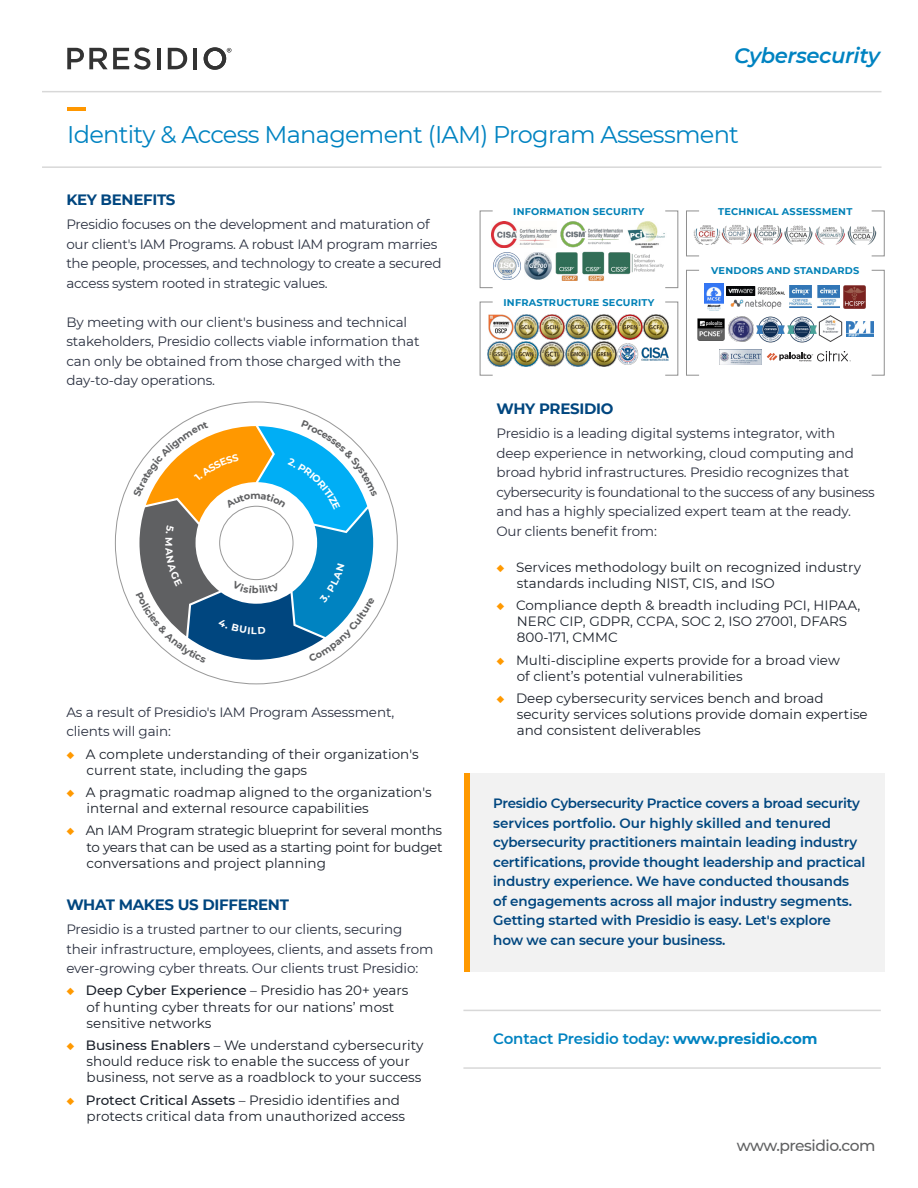
<style>
.page{position:relative;width:918px;height:1188px;background:#fff}
.page>*{position:absolute;margin:0;border:0;box-sizing:border-box;transform-origin:0 0}
.t1{font:24.15px "Montserrat";letter-spacing:-.03em;color:#0083c1}
.t2{font:italic 600 21.15px "Montserrat";color:#0083c1}
.t3{font:500 15.45px "Montserrat";letter-spacing:-.03em;color:#606162}
.t4{font:700 15px "Montserrat";letter-spacing:-.02em;color:#00467f}
.t5{font:600 15px "Montserrat";letter-spacing:-.01em;color:#0083c1}
.t6{font:13.5px/16.2px "Montserrat";color:#1a202a}
.t7{font:13.5px/19.5px "Montserrat";letter-spacing:-.01em;color:#2a3040}
.t8{font:600 13.5px/19.5px "Montserrat";letter-spacing:-.01em;color:#00467f}
.t9{font:13.5px/19.5px "Montserrat";letter-spacing:-.01em;color:#2b303f}
.t10{font:700 9.75px "Montserrat";letter-spacing:.02em;color:#0081b7}
.s1{color:#f90}
.s2{font-weight:500}
.s3{font-weight:700}
</style>
<div class="page">
<hr style="left:67px;top:108px;width:19px;height:3px;background:#ff9700">
<svg style="left:67px;top:47px;width:83px;height:23px"></svg>
<hr style="left:157px;top:48px;width:3px;height:21px;background:#333">
<svg style="left:168px;top:48px;width:19px;height:21px"></svg>
<hr style="left:194px;top:48px;width:3px;height:21px;background:#333">
<svg style="left:204px;top:47px;width:28px;height:23px"></svg>
<hr style="left:42px;top:91px;width:840px;height:1px;background:#d8d8d8">
<hr style="left:42px;top:166px;width:840px;height:2px;background:#d8d8d8">
<div style="left:480px;top:211px;width:13px;height:77px;border:1px solid #8f8f8f"></div>
<div style="left:665px;top:211px;width:13px;height:77px;border:1px solid #8f8f8f"></div>
<div style="left:480px;top:302px;width:13px;height:74px;border:1px solid #8f8f8f"></div>
<div style="left:665px;top:302px;width:13px;height:74px;border:1px solid #8f8f8f"></div>
<div style="left:686px;top:211px;width:13px;height:45px;border:1px solid #8f8f8f"></div>
<div style="left:871px;top:211px;width:14px;height:45px;border:1px solid #8f8f8f"></div>
<img style="left:560px;top:220px;width:107px;height:29px">
<img style="left:492px;top:221px;width:65px;height:26px">
<img style="left:555px;top:252px;width:50px;height:29px">
<img style="left:608px;top:249px;width:59px;height:28px">
<img style="left:494px;top:253px;width:27px;height:27px">
<img style="left:524px;top:253px;width:27px;height:27px">
<img style="left:720px;top:225px;width:32px;height:20px">
<img style="left:753px;top:225px;width:16px;height:20px">
<img style="left:769px;top:225px;width:42px;height:20px">
<img style="left:811px;top:226px;width:34px;height:19px">
<img style="left:847px;top:225px;width:30px;height:22px">
<img style="left:694px;top:225px;width:26px;height:20px">
<img style="left:618px;top:314px;width:51px;height:25px">
<img style="left:488px;top:314px;width:128px;height:26px">
<img style="left:514px;top:342px;width:76px;height:25px">
<img style="left:488px;top:342px;width:24px;height:25px">
<img style="left:618px;top:343px;width:51px;height:22px">
<img style="left:592px;top:342px;width:24px;height:24px">
<div style="left:686px;top:270px;width:13px;height:106px;border:1px solid #8f8f8f"></div>
<div style="left:871px;top:270px;width:14px;height:106px;border:1px solid #8f8f8f"></div>
<img style="left:697px;top:318px;width:28px;height:22px">
<img style="left:728px;top:317px;width:25px;height:25px">
<img style="left:756px;top:316px;width:29px;height:27px">
<img style="left:787px;top:316px;width:29px;height:27px">
<img style="left:846px;top:321px;width:27px;height:16px">
<img style="left:818px;top:316px;width:25px;height:26px">
<img style="left:705px;top:283px;width:18px;height:28px">
<img style="left:727px;top:286px;width:57px;height:9px">
<img style="left:730px;top:299px;width:51px;height:10px">
<img style="left:843px;top:285px;width:23px;height:23px">
<img style="left:789px;top:285px;width:23px;height:23px">
<img style="left:817px;top:285px;width:22px;height:23px">
<img style="left:720px;top:349px;width:41px;height:16px">
<svg style="left:767px;top:351px;width:84px;height:10px"></svg>
<hr style="left:463px;top:1010px;width:418px;height:1px;background:#d8d8d8">
<hr style="left:463px;top:1067px;width:418px;height:2px;background:#d8d8d8">
<div style="left:464px;top:773px;width:420px;height:199px;background:#f2f2f2"></div>
<div style="left:464px;top:773px;width:5px;height:199px;background:#f90"></div>
<svg style="left:133px;top:420px;width:244px;height:243px"></svg>
<h2 class="t2" style="left:735px;top:40px;width:147px;rotate:1deg">Cybersecurity</h2>
<h1 class="t1" style="left:67px;top:118px;width:673px">Identity &amp; Access Management (IAM) Program Assessment</h1>
<p class="t4" style="left:66px;top:189px;width:111px">KEY BENEFITS</p>
<p class="t7" style="left:66px;top:214px;width:377px">Presidio focuses on the development and maturation of our client's IAM Programs. A robust IAM program marries the people, processes, and technology to create a secured access system rooted in strategic values.</p>
<p class="t7" style="left:66px;top:312px;width:355px">By meeting with our client's business and technical stakeholders, Presidio collects viable information that can only be obtained from those charged with the day-to-day operations.</p>
<p class="t7" style="left:66px;top:702px;width:329px">As a result of Presidio's IAM Program Assessment, clients will gain:</p>
<p class="t6" style="left:87px;top:745px;width:334px;text-indent:-20px"><span class="s1">◆</span> A complete understanding of their organization's current state, including the gaps</p>
<p class="t6" style="left:87px;top:784px;width:347px;text-indent:-20px"><span class="s1">◆</span> A pragmatic roadmap aligned to the organization's internal and external resource capabilities</p>
<p class="t6" style="left:87px;top:822px;width:358px;text-align:justify;text-indent:-20px"><span class="s1">◆</span> An IAM Program strategic blueprint for several months to years that can be used as a starting point for budget conversations and project planning</p>
<p class="t4" style="left:66px;top:894px;width:224px">WHAT MAKES US DIFFERENT</p>
<p class="t7" style="left:66px;top:919px;width:369px">Presidio is a trusted partner to our clients, securing their infrastructure, employees, clients, and assets from ever-growing cyber threats. Our clients trust Presidio:</p>
<p class="t6" style="left:87px;top:982px;width:323px;text-indent:-20px"><span class="s1">◆</span> <span class="s2">Deep Cyber Experience</span> – Presidio has 20+ years of hunting cyber threats for our nations’ most sensitive networks</p>
<p class="t6" style="left:87px;top:1037px;width:338px;text-indent:-20px"><span class="s1">◆</span> <span class="s2">Business Enablers</span> – We understand cybersecurity should reduce risk to enable the success of your business, not serve as a roadblock to your success</p>
<p class="t6" style="left:87px;top:1091px;width:320px;text-indent:-20px"><span class="s1">◆</span> <span class="s2">Protect Critical Assets</span> – Presidio identifies and protects critical data from unauthorized access</p>
<p class="t10" style="left:513px;top:204px;width:133px">INFORMATION SECURITY</p>
<p class="t10" style="left:504px;top:295px;width:152px">INFRASTRUCTURE SECURITY</p>
<p class="t10" style="left:718px;top:204px;width:136px">TECHNICAL ASSESSMENT</p>
<p class="t10" style="left:711px;top:264px;width:150px">VENDORS AND STANDARDS</p>
<p class="t4" style="left:497px;top:398px;width:118px">WHY PRESIDIO</p>
<p class="t9" style="left:497px;top:423px;width:380px">Presidio is a leading digital systems integrator, with<br>deep experience in networking, cloud computing and broad hybrid infrastructures. Presidio recognizes that cybersecurity is foundational to the success of any business and has a highly specialized expert team at the ready.<br>Our clients benefit from:</p>
<p class="t6" style="left:517px;top:558px;width:346px;text-indent:-20px"><span class="s1">◆</span> Services methodology built on recognized industry standards including NIST, CIS, and ISO</p>
<p class="t6" style="left:517px;top:597px;width:345px;text-indent:-20px"><span class="s1">◆</span> Compliance depth &amp; breadth including PCI, HIPAA,<br>NERC CIP, GDPR, CCPA, SOC 2, ISO 27001, DFARS<br>800-171, CMMC</p>
<p class="t6" style="left:517px;top:651px;width:325px;text-indent:-20px"><span class="s1">◆</span> Multi-discipline experts provide for a broad view of client’s potential vulnerabilities</p>
<p class="t6" style="left:517px;top:690px;width:352px;text-indent:-20px"><span class="s1">◆</span> Deep cybersecurity services bench and broad security services solutions provide domain expertise and consistent deliverables</p>
<p class="t8" style="left:493px;top:793px;width:374px">Presidio Cybersecurity Practice covers a broad security services portfolio. Our highly skilled and tenured cybersecurity practitioners maintain leading industry certifications, provide thought leadership and practical industry experience. We have conducted thousands of engagements across all major industry segments.<br>Getting started with Presidio is easy. Let's explore<br>how we can secure your business.</p>
<p class="t5" style="left:493px;top:1028px;width:326px">Contact Presidio today: <span class="s3">www.presidio.com</span></p>
<p class="t3" style="left:737px;top:1135px;width:140px">www.presidio.com</p>
</div>
